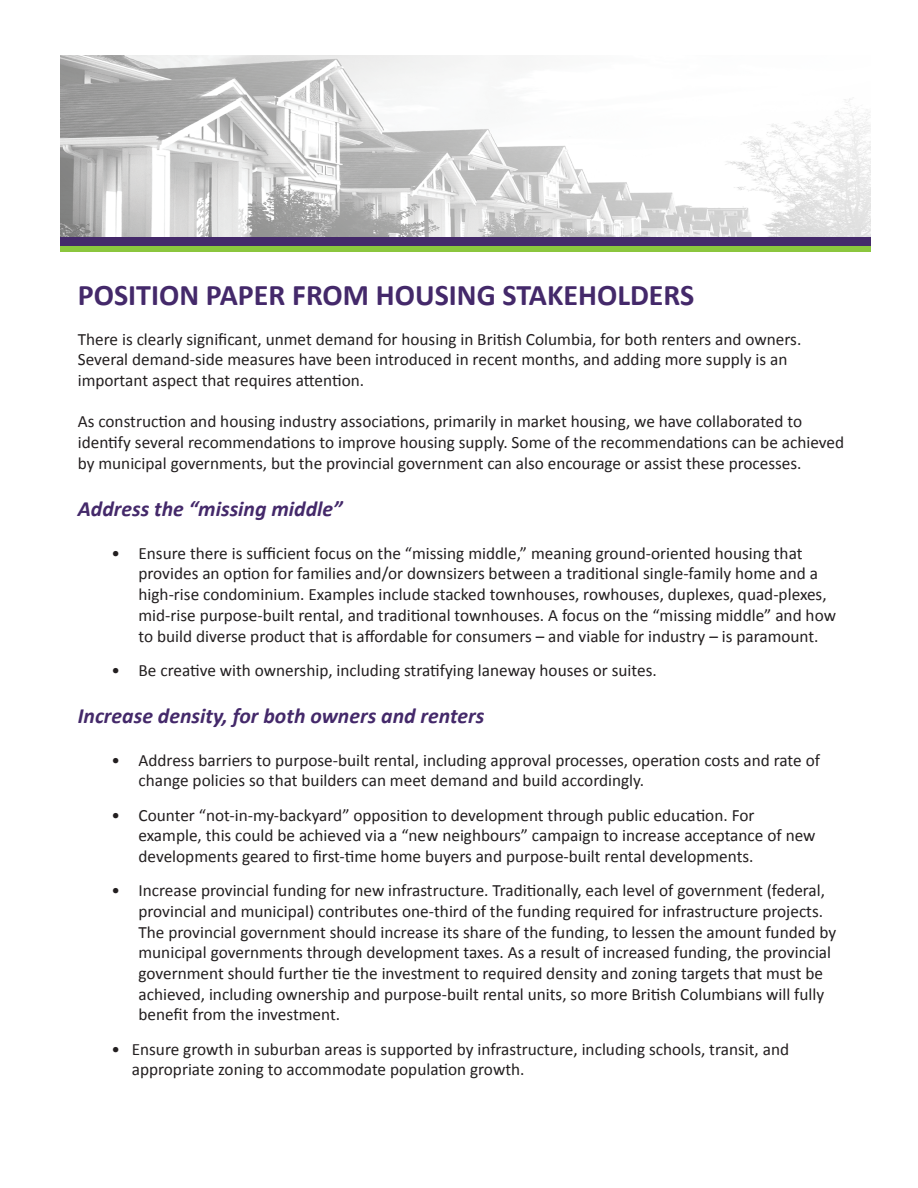
<style>
.page{position:relative;width:918px;height:1188px;background:#fff}
.page>*{position:absolute;margin:0;border:0;box-sizing:border-box;transform-origin:0 0}
.t1{font:700 30px "Calibri";color:#44296a}
.t2{font:italic 700 21.75px "Calibri";color:#44296a}
.t3{font:17.25px/20.7px "Calibri";color:#231f20}
</style>
<div class="page">
<img style="left:60px;top:56px;width:810px;height:182px">
<div style="left:60px;top:238px;width:811px;height:8px;background:#44296a"></div>
<div style="left:60px;top:246px;width:811px;height:6px;background:#8bc63e"></div>
<h1 class="t1" style="left:78px;top:276px;width:618px">POSITION PAPER FROM HOUSING STAKEHOLDERS</h1>
<p class="t3" style="left:78px;top:329px;width:725px">There is clearly significant, unmet demand for housing in British Columbia, for both renters and owners.<br>Several demand-side measures have been introduced in recent months, and adding more supply is an important aspect that requires attention.</p>
<p class="t3" style="left:78px;top:411px;width:768px">As construction and housing industry associations, primarily in market housing, we have collaborated to identify several recommendations to improve housing supply. Some of the recommendations can be achieved by municipal governments, but the provincial government can also encourage or assist these processes.</p>
<p class="t2" style="left:78px;top:495px;width:267px">Address the “missing middle”</p>
<p class="t3" style="left:139px;top:543px;width:699px;text-indent:-27px">• Ensure there is sufficient focus on the “missing middle,” meaning ground-oriented housing that provides an option for families and/or downsizers between a traditional single-family home and a high-rise condominium. Examples include stacked townhouses, rowhouses, duplexes, quad-plexes, mid-rise purpose-built rental, and traditional townhouses. A focus on the “missing middle” and how to build diverse product that is affordable for consumers – and viable for industry – is paramount.</p>
<p class="t3" style="left:112px;top:660px;width:547px">• Be creative with ownership, including stratifying laneway houses or suites.</p>
<p class="t2" style="left:78px;top:702px;width:408px">Increase density, for both owners and renters</p>
<p class="t3" style="left:139px;top:750px;width:683px;text-indent:-27px">• Address barriers to purpose-built rental, including approval processes, operation costs and rate of change policies so that builders can meet demand and build accordingly.</p>
<p class="t3" style="left:139px;top:805px;width:679px;text-indent:-27px">• Counter “not‐in‐my‐backyard” opposition to development through public education. For example, this could be achieved via a “new neighbours” campaign to increase acceptance of new developments geared to first‐time home buyers and purpose‐built rental developments.</p>
<p class="t3" style="left:138px;top:880px;width:699px;text-indent:-27px">• Increase provincial funding for new infrastructure. Traditionally, each level of government (federal, provincial and municipal) contributes one-third of the funding required for infrastructure projects.<br>The provincial government should increase its share of the funding, to lessen the amount funded by municipal governments through development taxes. As a result of increased funding, the provincial government should further tie the investment to required density and zoning targets that must be achieved, including ownership and purpose-built rental units, so more British Columbians will fully benefit from the investment.</p>
<p class="t3" style="left:132px;top:1039px;width:659px;text-indent:-20px">• Ensure growth in suburban areas is supported by infrastructure, including schools, transit, and appropriate zoning to accommodate population growth.</p>
</div>
